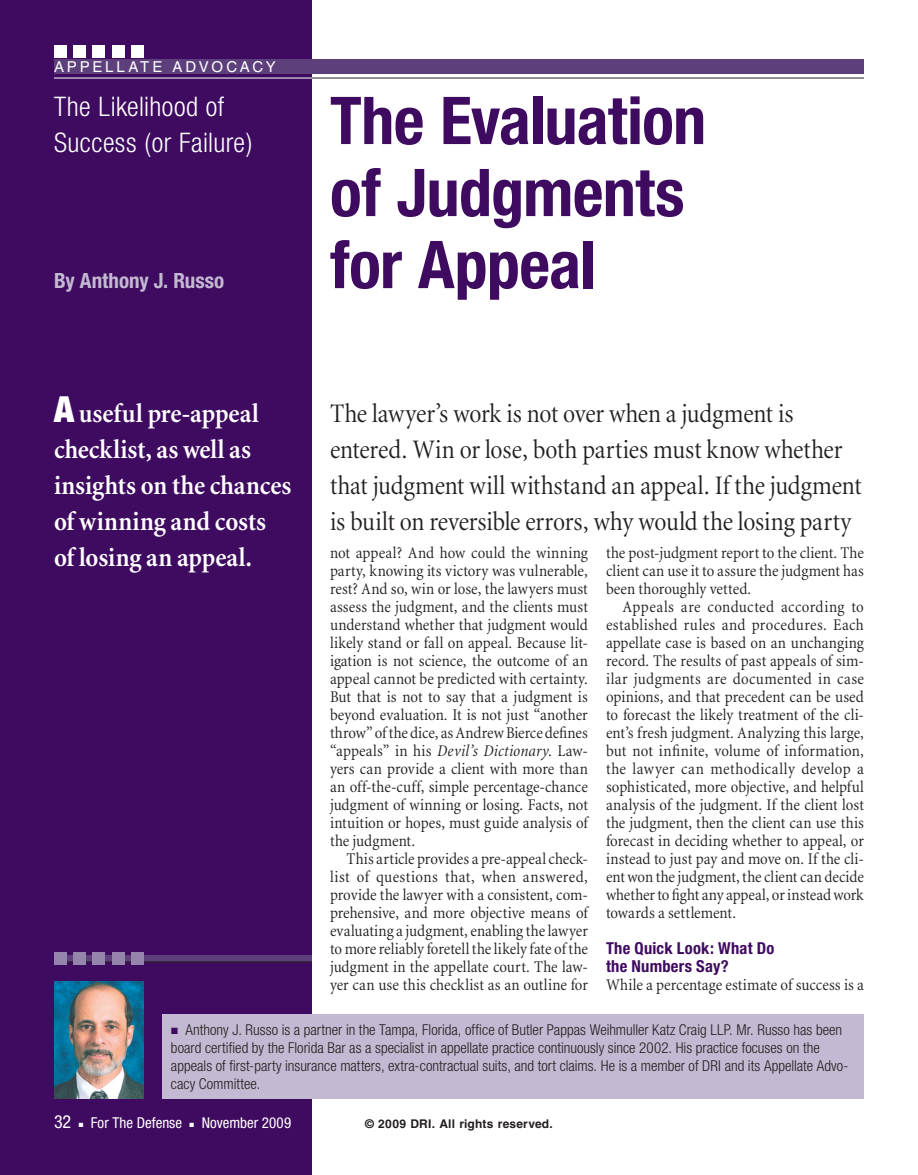
<style>
.page{position:relative;width:918px;height:1175px;background:#fff}
.page>*{position:absolute;margin:0;border:0;box-sizing:border-box;transform-origin:0 0}
.t1{font:700 condensed 66px/72px "Helvetica Neue";letter-spacing:-.01em;color:#3f0b60}
.t2{font:27px/36px "Minion MM 345 500 18";letter-spacing:-.005em;color:#231f20}
.t3{font:27px/36px "Minion MM 556 500 18";color:#fff}
.t4{font:300 condensed 27px/36px "Helvetica Neue";letter-spacing:.015em;color:#fff}
.t5{font:700 condensed 21px "Helvetica Neue";color:#c3b9d2}
.t6{font:condensed 18px "Helvetica Neue";color:#fff}
.t7{font:16.5px/18px "Minion MM 345 500 11";letter-spacing:-.03em;color:#231f20;text-align:justify}
.t8{font:700 condensed 16.5px/18px "Helvetica Neue";letter-spacing:.015em;color:#3f0b60}
.t9{font:300 condensed 15px/18px "Helvetica Neue";color:#231f20}
.t10{font:condensed 15px "Helvetica Neue";color:#fff}
.t11{font:15px "Helvetica";letter-spacing:.19em;color:#fff}
.t12{font:700 12px "Helvetica";letter-spacing:.02em;color:#231f20}
.s1{font-family:"Helvetica Neue";font-weight:900;font-stretch:condensed;font-size:36px}
.s2{font-family:"Minion MM It 345 500 11"}
.s3{color:#3f0b60}
</style>
<div class="page">
<div style="left:0;top:0;width:312px;height:1174px;background:#3f0b60"></div>
<div style="left:54px;top:956px;width:258px;height:6px;background:#5d407b"></div>
<hr style="left:54px;top:961px;width:258px;height:1px;background:#231f20">
<div style="left:54px;top:952px;width:12px;height:13px;background:#9585ad"></div>
<div style="left:73px;top:952px;width:13px;height:13px;background:#9585ad"></div>
<div style="left:93px;top:952px;width:12px;height:13px;background:#9585ad"></div>
<div style="left:112px;top:952px;width:13px;height:13px;background:#9585ad"></div>
<div style="left:132px;top:952px;width:12px;height:13px;background:#9585ad"></div>
<div style="left:54px;top:45px;width:12px;height:12px;background:#fff"></div>
<div style="left:73px;top:45px;width:13px;height:12px;background:#fff"></div>
<div style="left:93px;top:45px;width:12px;height:12px;background:#fff"></div>
<div style="left:112px;top:45px;width:13px;height:12px;background:#fff"></div>
<div style="left:132px;top:45px;width:12px;height:12px;background:#fff"></div>
<div style="left:54px;top:59px;width:810px;height:15px;background:#5d407b"></div>
<hr style="left:312px;top:78px;width:552px;height:1px;background:#231f20">
<hr style="left:54px;top:78px;width:258px;height:1px;background:#fff">
<div style="left:162px;top:1014px;width:702px;height:84px;background:#c3b9d2"></div>
<img style="left:54px;top:981px;width:90px;height:117px">
<p class="t11" style="left:54px;top:58px;width:223px">APPELLATE ADVOCACY</p>
<h2 class="t4" style="left:54px;top:88px;width:200px">The Likelihood of<br>Success (or Failure)</h2>
<h1 class="t1" style="left:330px;top:84px;width:378px">The Evaluation of Judgments for Appeal</h1>
<p class="t5" style="left:54px;top:268px;width:172px">By Anthony J. Russo</p>
<h2 class="t3" style="left:54px;top:396px;width:239px"><span class="s1">A</span> useful pre-appeal checklist, as well as insights on the chances of winning and costs of losing an appeal.</h2>
<h2 class="t2" style="left:330px;top:396px;width:533px">The lawyer’s work is not over when a judgment is entered. Win or lose, both parties must know whether that judgment will withstand an appeal. If the judgment is built on reversible errors, why would the losing party</h2>
<p class="t7" style="left:330px;top:544px;width:260px">not appeal? And how could the winning party, knowing its victory was vulnerable, rest? And so, win or lose, the lawyers must assess the judgment, and the clients must understand whether that judgment would likely stand or fall on appeal. Because lit&shy;igation is not science, the outcome of an appeal cannot be predicted with certainty.<br>But that is not to say that a judgment is beyond evaluation. It is not just “another throw” of the dice, as Andrew Bierce defines “appeals” in his <span class="s2">Devil’s Dictionary</span>. Law&shy;yers can provide a client with more than an off-the-cuff, simple percentage-chance judgment of winning or losing. Facts, not intuition or hopes, must guide analysis of the judgment.</p>
<p class="t7" style="left:330px;top:850px;width:260px;text-indent:16px">This article provides a pre-appeal check&shy;list of questions that, when answered, provide the lawyer with a consistent, com&shy;prehensive, and more objective means of evaluating a judgment, enabling the lawyer to more reliably foretell the likely fate of the judgment in the appellate court. The law&shy;yer can use this checklist as an outline for</p>
<p class="t7" style="left:606px;top:544px;width:260px">the post-judgment report to the client. The client can use it to assure the judgment has been thoroughly vetted.</p>
<p class="t7" style="left:606px;top:598px;width:260px;text-indent:16px">Appeals are conducted according to established rules and procedures. Each appellate case is based on an unchanging record. The results of past appeals of sim&shy;ilar judgments are documented in case opinions, and that precedent can be used to forecast the likely treatment of the cli&shy;ent’s fresh judgment. Analyzing this large, but not infinite, volume of information, the lawyer can methodically develop a sophisticated, more objective, and helpful analysis of the judgment. If the client lost the judgment, then the client can use this forecast in deciding whether to appeal, or instead to just pay and move on. If the cli&shy;ent won the judgment, the client can decide whether to fight any appeal, or instead work towards a settlement.</p>
<p class="t8" style="left:606px;top:939px;width:170px">The Quick Look: What Do the Numbers Say?</p>
<p class="t7" style="left:606px;top:976px;width:260px">While a percentage estimate of success is a</p>
<p class="t9" style="left:171px;top:1021px;width:679px"><span class="s3">■</span> Anthony J. Russo is a partner in the Tampa, Florida, office of Butler Pappas Weihmuller Katz Craig LLP. Mr. Russo has been board certified by the Florida Bar as a specialist in appellate practice continuously since 2002. His practice focuses on the appeals of first-party insurance matters, extra-contractual suits, and tort claims. He is a member of DRI and its Appellate Advo&shy;cacy Committee.</p>
<p class="t6" style="left:54px;top:1111px;width:19px">32</p>
<p class="t10" style="left:79px;top:1114px;width:105px">■ For The Defense</p>
<p class="t10" style="left:190px;top:1114px;width:103px">■ November 2009</p>
<p class="t12" style="left:365px;top:1116px;width:189px">© 2009 DRI. All rights reserved.</p>
</div>
